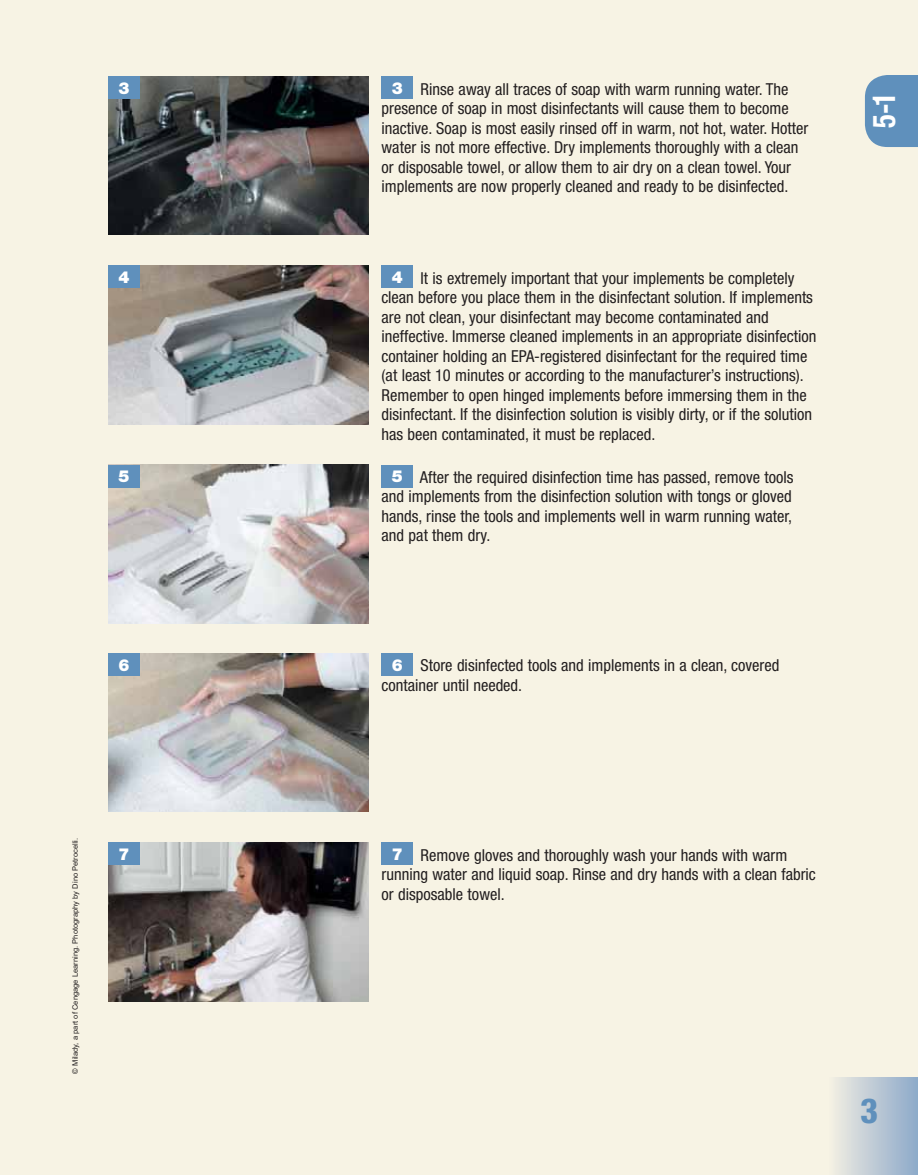
<style>
.page{position:relative;width:918px;height:1175px;background:#fff}
.page>*{position:absolute;margin:0;border:0;box-sizing:border-box;transform-origin:0 0}
.t1{font:800 condensed 34.5px "Helvetica Neue LT Std";color:#5f90bc}
.t2{font:700 condensed 31.5px "Helvetica Neue LT Std";color:#fff;scale:.9 1}
.t3{font:condensed 16.5px/19.5px "Helvetica Neue LT Std";color:#231f20}
.t4{font:900 16.5px "Helvetica Neue LT Std";color:#fff}
.t5{font:7.5px "Arial MT Std";color:#231f20}
.s1{font-weight:900;font-stretch:normal;color:#fff}
</style>
<div class="page">
<div style="left:0;top:0;width:918px;height:1174px;background:#f7f3e4"></div>
<div style="left:865px;top:75px;width:53px;height:72px;background:#5f90bc"></div>
<img style="left:108px;top:842px;width:261px;height:159px">
<div style="left:108px;top:842px;width:32px;height:23px;background:#5f90bc"></div>
<div style="left:382px;top:842px;width:31px;height:23px;background:#5f90bc"></div>
<img style="left:108px;top:266px;width:261px;height:158px">
<div style="left:108px;top:266px;width:32px;height:22px;background:#5f90bc"></div>
<div style="left:382px;top:266px;width:31px;height:22px;background:#5f90bc"></div>
<img style="left:108px;top:465px;width:261px;height:158px">
<div style="left:108px;top:465px;width:32px;height:22px;background:#5f90bc"></div>
<div style="left:382px;top:465px;width:31px;height:22px;background:#5f90bc"></div>
<img style="left:108px;top:653px;width:261px;height:158px">
<div style="left:108px;top:653px;width:32px;height:23px;background:#5f90bc"></div>
<div style="left:382px;top:653px;width:31px;height:23px;background:#5f90bc"></div>
<img style="left:108px;top:76px;width:261px;height:159px">
<div style="left:108px;top:76px;width:32px;height:23px;background:#5f90bc"></div>
<div style="left:382px;top:76px;width:31px;height:23px;background:#5f90bc"></div>
<div style="left:828px;top:1077px;width:90px;height:97px;background:linear-gradient(to right,#f4f0e3,#8eaaca)"></div>
<p class="t4" style="left:118px;top:78px;width:13px">3</p>
<p class="t3" style="left:382px;top:81px;width:428px;text-indent:10px"><span class="s1">3</span> Rinse away all traces of soap with warm running water. The presence of soap in most disinfectants will cause them to become inactive. Soap is most easily rinsed off in warm, not hot, water. Hotter water is not more effective. Dry implements thoroughly with a clean or disposable towel, or allow them to air dry on a clean towel. Your implements are now properly cleaned and ready to be disinfected.</p>
<p class="t4" style="left:118px;top:267px;width:13px">4</p>
<p class="t3" style="left:382px;top:270px;width:436px;text-indent:10px"><span class="s1">4</span> It is extremely important that your implements be completely clean before you place them in the disinfectant solution. If implements are not clean, your disinfectant may become contaminated and ineffective. Immerse cleaned implements in an appropriate disinfection container holding an EPA-registered disinfectant for the required time (at least 10 minutes or according to the manufacturer’s instructions).<br>Remember to open hinged implements before immersing them in the disinfectant. If the disinfection solution is visibly dirty, or if the solution has been contaminated, it must be replaced.</p>
<p class="t4" style="left:118px;top:466px;width:13px">5</p>
<p class="t3" style="left:382px;top:469px;width:413px;text-align:justify;text-indent:10px"><span class="s1">5</span> After the required disinfection time has passed, remove tools and implements from the disinfection solution with tongs or gloved hands, rinse the tools and implements well in warm running water, and pat them dry.</p>
<p class="t4" style="left:118px;top:655px;width:13px">6</p>
<p class="t3" style="left:382px;top:658px;width:399px;text-indent:10px"><span class="s1">6</span> Store disinfected tools and implements in a clean, covered container until needed.</p>
<h2 class="t2" style="left:866px;top:128px;width:41px;rotate:-90deg">5-1</h2>
<p class="t5" style="left:73px;top:1073px;width:237px;rotate:-90deg">© Milady, a part of Cengage Learning. Photography by Dino Petrocelli.</p>
<p class="t4" style="left:118px;top:844px;width:13px">7</p>
<p class="t3" style="left:382px;top:847px;width:436px;text-indent:10px"><span class="s1">7</span> Remove gloves and thoroughly wash your hands with warm running water and liquid soap. Rinse and dry hands with a clean fabric or disposable towel.</p>
<h1 class="t1" style="left:860px;top:1091px;width:19px">3</h1>
</div>
